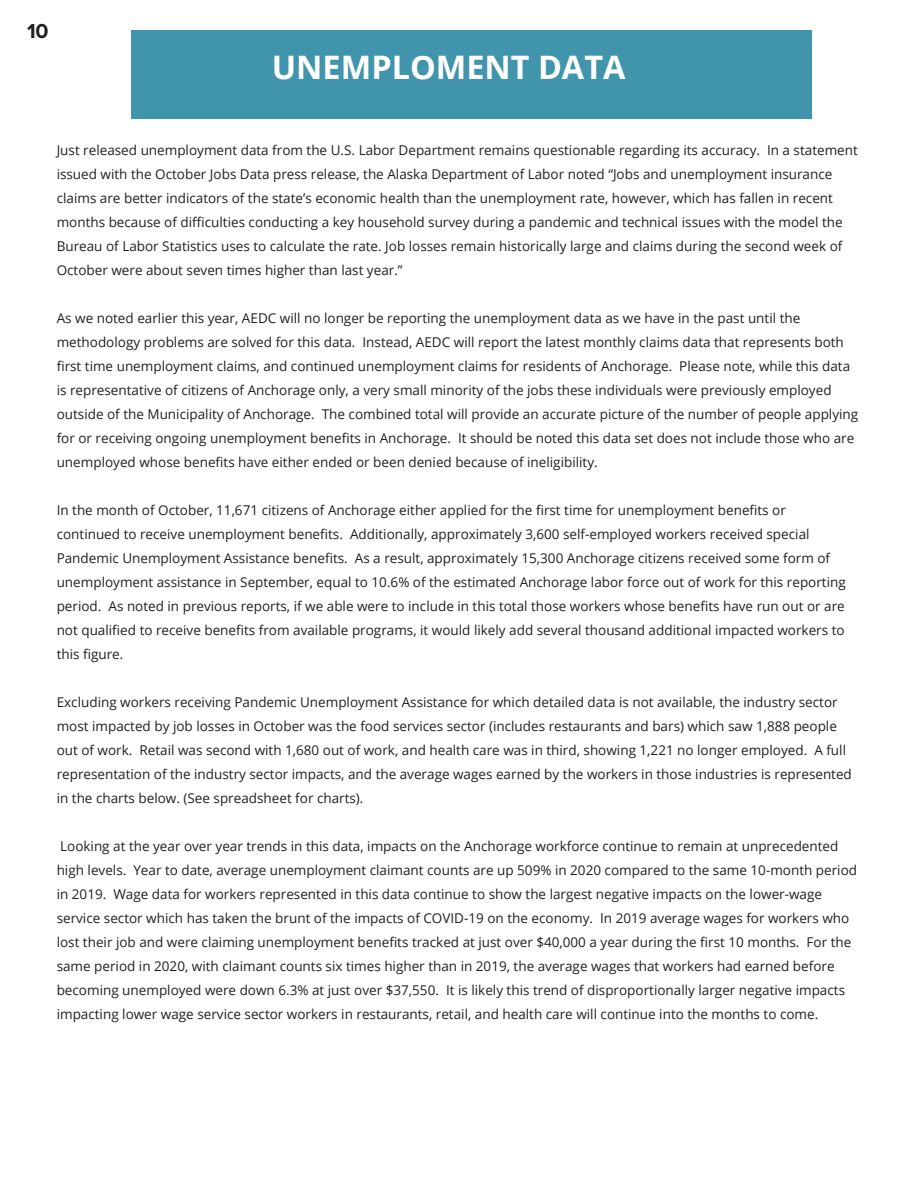
<style>
.page{position:relative;width:918px;height:1188px;background:#fff}
.page>*{position:absolute;margin:0;border:0;box-sizing:border-box;transform-origin:0 0}
.t1{font:700 32.4px "Open Sans";color:#fff}
.t2{font:700 21px "Proxima Nova";color:#221f1f}
.t3{font:13.5px/24px "Open Sans";color:#221f1f}
</style>
<div class="page">
<div style="left:132px;top:30px;width:680px;height:89px;background:#4094ab"></div>
<h2 class="t2" style="left:27px;top:22px;width:23px">10</h2>
<h1 class="t1" style="left:272px;top:54px;width:355px">UNEMPLOMENT DATA</h1>
<p class="t3" style="left:57px;top:140px;width:803px">Just released unemployment data from the U.S. Labor Department remains questionable regarding its accuracy. In a statement issued with the October Jobs Data press release, the Alaska Department of Labor noted “Jobs and unemployment insurance claims are better indicators of the state’s economic health than the unemployment rate, however, which has fallen in recent months because of difficulties conducting a key household survey during a pandemic and technical issues with the model the Bureau of Labor Statistics uses to calculate the rate. Job losses remain historically large and claims during the second week of October were about seven times higher than last year.”</p>
<p class="t3" style="left:57px;top:308px;width:803px">As we noted earlier this year, AEDC will no longer be reporting the unemployment data as we have in the past until the methodology problems are solved for this data. Instead, AEDC will report the latest monthly claims data that represents both first time unemployment claims, and continued unemployment claims for residents of Anchorage. Please note, while this data is representative of citizens of Anchorage only, a very small minority of the jobs these individuals were previously employed outside of the Municipality of Anchorage. The combined total will provide an accurate picture of the number of people applying for or receiving ongoing unemployment benefits in Anchorage. It should be noted this data set does not include those who are unemployed whose benefits have either ended or been denied because of ineligibility.</p>
<p class="t3" style="left:57px;top:498px;width:791px">In the month of October, 11,671 citizens of Anchorage either applied for the first time for unemployment benefits or continued to receive unemployment benefits. Additionally, approximately 3,600 self-employed workers received special Pandemic Unemployment Assistance benefits. As a result, approximately 15,300 Anchorage citizens received some form of unemployment assistance in September, equal to 10.6% of the estimated Anchorage labor force out of work for this reporting period. As noted in previous reports, if we able were to include in this total those workers whose benefits have run out or are not qualified to receive benefits from available programs, it would likely add several thousand additional impacted workers to this figure.</p>
<p class="t3" style="left:57px;top:692px;width:797px">Excluding workers receiving Pandemic Unemployment Assistance for which detailed data is not available, the industry sector most impacted by job losses in October was the food services sector (includes restaurants and bars) which saw 1,888 people out of work. Retail was second with 1,680 out of work, and health care was in third, showing 1,221 no longer employed. A full representation of the industry sector impacts, and the average wages earned by the workers in those industries is represented in the charts below. (See spreadsheet for charts).</p>
<p class="t3" style="left:57px;top:836px;width:802px">Looking at the year over year trends in this data, impacts on the Anchorage workforce continue to remain at unprecedented high levels. Year to date, average unemployment claimant counts are up 509% in 2020 compared to the same 10-month period in 2019. Wage data for workers represented in this data continue to show the largest negative impacts on the lower-wage service sector which has taken the brunt of the impacts of COVID-19 on the economy. In 2019 average wages for workers who lost their job and were claiming unemployment benefits tracked at just over $40,000 a year during the first 10 months. For the same period in 2020, with claimant counts six times higher than in 2019, the average wages that workers had earned before becoming unemployed were down 6.3% at just over $37,550. It is likely this trend of disproportionally larger negative impacts impacting lower wage service sector workers in restaurants, retail, and health care will continue into the months to come.</p>
</div>
